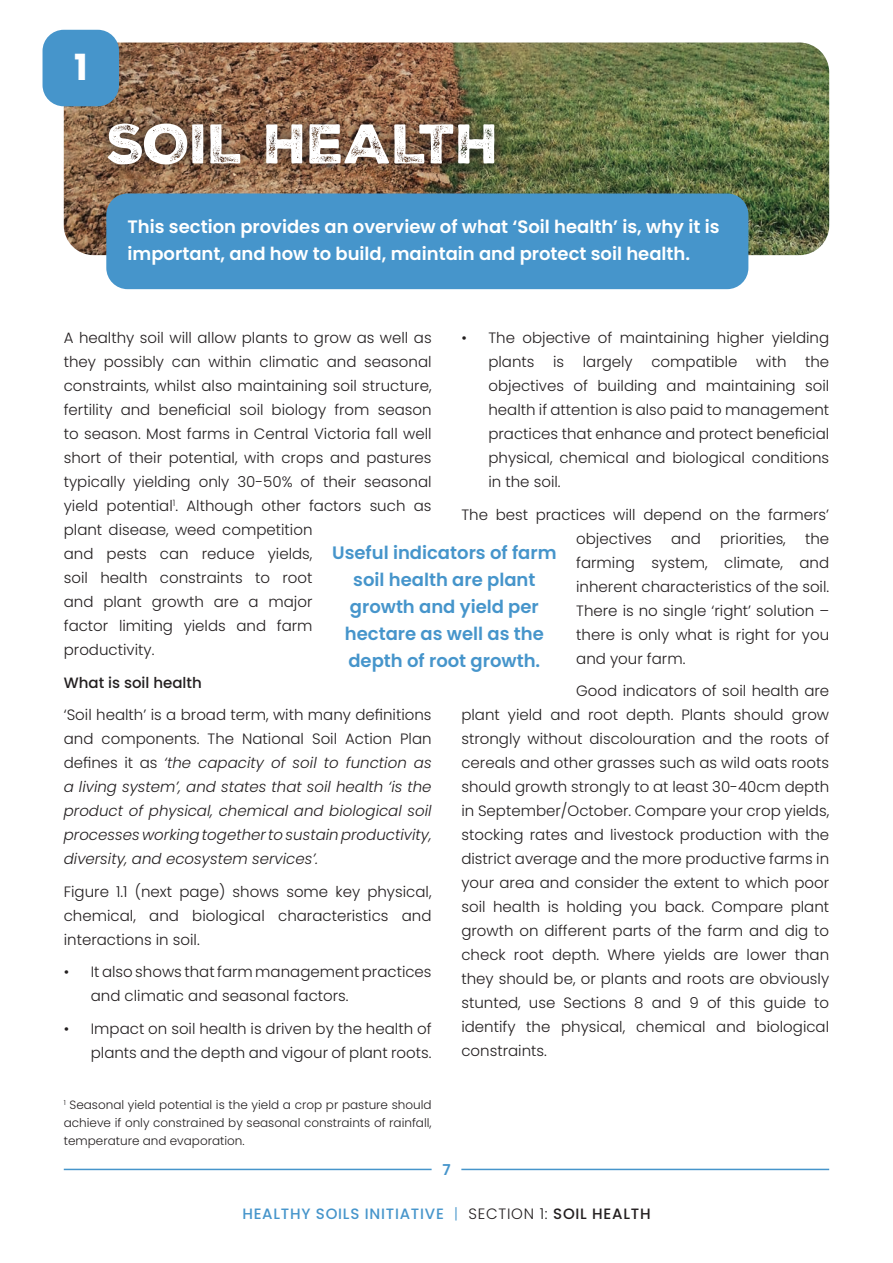
<style>
.page{position:relative;width:893px;height:1263px;background:#fff}
.page>*{position:absolute;margin:0;border:0;box-sizing:border-box;transform-origin:0 0}
.t1{font:54px "Nexa Rust Sans Black 2";letter-spacing:-.01em;color:#fff}
.t2{font:700 36px "Poppins";color:#fff}
.t3{font:600 18px/27px "Poppins";color:#fff}
.t4{font:600 18px/27px "Poppins";color:#4695cb;text-align:center}
.t5{font:300 15px/24px "Poppins";color:#231f20;text-align:justify}
.t6{font:italic 300 15px/24px "Poppins";color:#231f20;text-align:justify}
.t7{font:500 15px "Poppins";letter-spacing:.05em;color:#4695cb}
.t8{font:500 15px "Poppins";color:#231f20}
.t9{font:600 15px "Poppins";color:#4695cb}
.t10{font:300 12px/18px "Poppins";color:#231f20;text-align:justify}
.s1{font-style:normal}
.s2{font-weight:300}
.s3{font-weight:300;color:#231f20}
.s4{color:#231f20}
</style>
<div class="page">
<img style="left:64px;top:43px;width:765px;height:212px">
<div style="left:95px;top:110px;width:413px;height:68px;background:#231f20;opacity:.75"></div>
<div style="left:106px;top:193px;width:642px;height:96px;background:#4695cb;border-radius:21px"></div>
<div style="left:43px;top:30px;width:76px;height:76px;background:#4695cb;border-radius:21px"></div>
<hr style="left:64px;top:1169px;width:368px;height:1px;background:#4695cb">
<hr style="left:461px;top:1169px;width:368px;height:1px;background:#4695cb">
<h2 class="t2" style="left:74px;top:46px;width:15px">1</h2>
<h1 class="t1" style="left:107px;top:107px;width:395px">SOIL HEALTH</h1>
<p class="t3" style="left:128px;top:213px;width:593px">This section provides an overview of what ‘Soil health’ is, why it is important, and how to build, maintain and protect soil health.</p>
<p class="t5" style="left:488px;top:326px;width:342px;text-indent:-27px">• The objective of maintaining higher yielding plants is largely compatible with the objectives of building and maintaining soil health if attention is also paid to management practices that enhance and protect beneficial physical, chemical and biological conditions in the soil.</p>
<p class="t5" style="left:576px;top:502px;width:255px;text-indent:-115px">The best practices will depend on the farmers’ objectives</p>
<p class="t5" style="left:64px;top:326px;width:369px;text-align:left">A healthy soil will allow plants to grow as well as they possibly can within climatic and seasonal constraints, whilst also maintaining soil structure, fertility and beneficial soil biology from season to season. Most farms in Central Victoria fall well short of their potential, with crops and pastures typically yielding only 30-50% of their seasonal yield potential<sup>1</sup>. Although other factors such as plant disease, weed competition<br>and pests can reduce yields,<br>soil health constraints to root<br>and plant growth are a major<br>factor limiting yields and farm<br>productivity.</p>
<p class="t8" style="left:64px;top:674px;width:140px">What is soil health</p>
<p class="t6" style="left:64px;top:703px;width:369px"><span class="s1">‘Soil health’ is a broad term, with many definitions and components. The National Soil Action Plan defines it as</span> ‘the capacity of soil to function as a living system’, and states that soil health ‘is the product of physical, chemical and biological soil processes working together to sustain productivity, diversity, and ecosystem services’.</p>
<p class="t5" style="left:64px;top:879px;width:369px">Figure 1.1 (next page) shows some key physical, chemical, and biological characteristics and interactions in soil.</p>
<p class="t5" style="left:91px;top:960px;width:342px;text-indent:-27px">• It also shows that farm management practices and climatic and seasonal factors.</p>
<p class="t5" style="left:64px;top:1017px;width:369px;text-align:right">• Impact on soil health is driven by the health of plants and the depth and vigour of plant roots.</p>
<p class="t5" style="left:671px;top:526px;width:31px">and</p>
<p class="t5" style="left:720px;top:526px;width:67px">priorities,</p>
<p class="t5" style="left:576px;top:526px;width:255px;text-indent:229px">the farming system, climate, and inherent characteristics of the soil.<br>There is no single ‘right’ solution – there is only what is right for you and your farm.</p>
<p class="t5" style="left:461px;top:679px;width:369px;text-indent:115px">Good indicators of soil health are plant yield and root depth. Plants should grow strongly without discolouration and the roots of cereals and other grasses such as wild oats roots should growth strongly to at least 30-40cm depth in September/October. Compare your crop yields, stocking rates and livestock production with the district average and the more productive farms in your area and consider the extent to which poor soil health is holding you back. Compare plant growth on different parts of the farm and dig to check root depth. Where yields are lower than they should be, or plants and roots are obviously stunted, use Sections 8 and 9 of this guide to identify the physical, chemical and biological constraints.</p>
<p class="t4" style="left:332px;top:539px;width:226px">Useful indicators of farm soil health are plant growth and yield per hectare as well as the depth of root growth.</p>
<p class="t10" style="left:64px;top:1096px;width:369px"><sup>1</sup> Seasonal yield potential is the yield a crop pr pasture should achieve if only constrained by seasonal constraints of rainfall, temperature and evaporation.</p>
<p class="t9" style="left:442px;top:1161px;width:10px">7</p>
<p class="t7" style="left:242px;top:1205px;width:410px">HEALTHY SOILS INITIATIVE <span class="s2">|</span> <span class="s3">SECTION 1:</span> <span class="s4">SOIL HEALTH</span></p>
</div>
